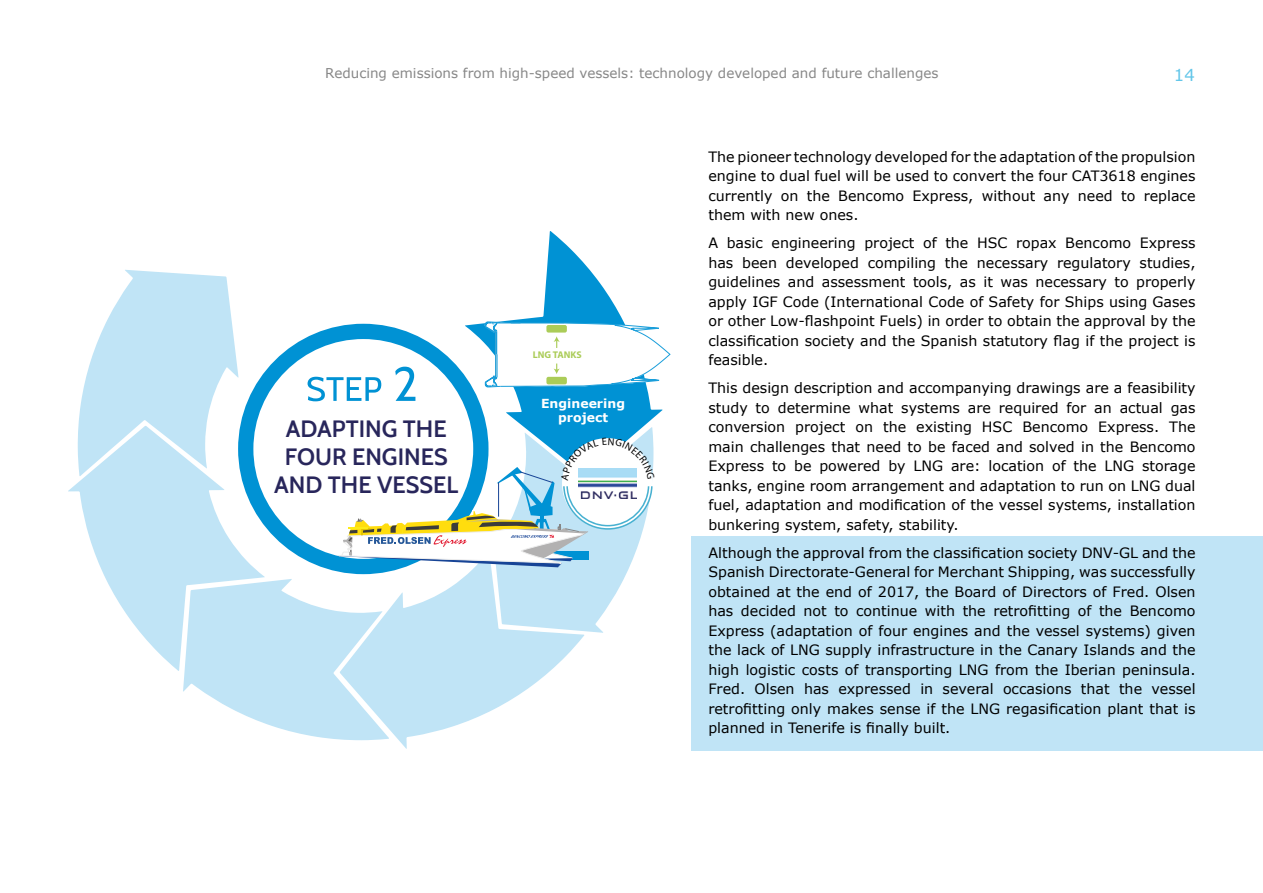
<style>
.page{position:relative;width:1263px;height:893px;background:#fff}
.page>*{position:absolute;margin:0;border:0;box-sizing:border-box;transform-origin:0 0}
.t1{font:600 23.55px/28.2px "Cabin";color:#28265b;text-align:center}
.t2{font:16.5px "Verdana";color:#62c6e9}
.t3{font:14.25px/19.5px "Verdana";color:#000;text-align:justify}
.t4{font:13.5px "Verdana";color:#878787}
.t5{font:700 12.45px/15px "Verdana";color:#fff;text-align:center}
.t6{font:700 9.75px "Myriad Pro";color:#abcc58}
</style>
<div class="page">
<div style="left:692px;top:536px;width:571px;height:214px;background:#c0e4f6"></div>
<svg style="left:547px;top:231px;width:43px;height:39px;fill:#0092d4"></svg>
<svg style="left:78px;top:270px;width:593px;height:470px"></svg>
<p class="t4" style="left:325px;top:65px;width:615px">Reducing emissions from high-speed vessels: technology developed and future challenges</p>
<p class="t2" style="left:1174px;top:64px;width:22px">14</p>
<h1 class="t1" style="left:274px;top:414px;width:185px">ADAPTING THE<br>FOUR ENGINES<br>AND THE VESSEL</h1>
<p class="t6" style="left:533px;top:348px;width:50px">LNG TANKS</p>
<p class="t5" style="left:541px;top:396px;width:85px">Engineering project</p>
<p class="t3" style="left:708px;top:147px;width:489px">The pioneer technology developed for the adaptation of the propulsion engine to dual fuel will be used to convert the four CAT3618 engines currently on the Bencomo Express, without any need to replace them with new ones.</p>
<p class="t3" style="left:708px;top:234px;width:489px">A basic engineering project of the HSC ropax Bencomo Express has been developed compiling the necessary regulatory studies, guidelines and assessment tools, as it was necessary to properly apply IGF Code (International Code of Safety for Ships using Gases or other Low-flashpoint Fuels) in order to obtain the approval by the classification society and the Spanish statutory flag if the project is feasible.</p>
<p class="t3" style="left:708px;top:379px;width:489px">This design description and accompanying drawings are a feasibility study to determine what systems are required for an actual gas conversion project on the existing HSC Bencomo Express. The main challenges that need to be faced and solved in the Bencomo Express to be powered by LNG are: location of the LNG storage tanks, engine room arrangement and adaptation to run on LNG dual fuel, adaptation and modification of the vessel systems, installation bunkering system, safety, stability.</p>
<p class="t3" style="left:708px;top:543px;width:489px">Although the approval from the classification society DNV-GL and the Spanish Directorate-General for Merchant Shipping, was successfully obtained at the end of 2017, the Board of Directors of Fred. Olsen has decided not to continue with the retrofitting of the Bencomo Express (adaptation of four engines and the vessel systems) given the lack of LNG supply infrastructure in the Canary Islands and the high logistic costs of transporting LNG from the Iberian peninsula.<br>Fred. Olsen has expressed in several occasions that the vessel retrofitting only makes sense if the LNG regasification plant that is planned in Tenerife is finally built.</p>
</div>
